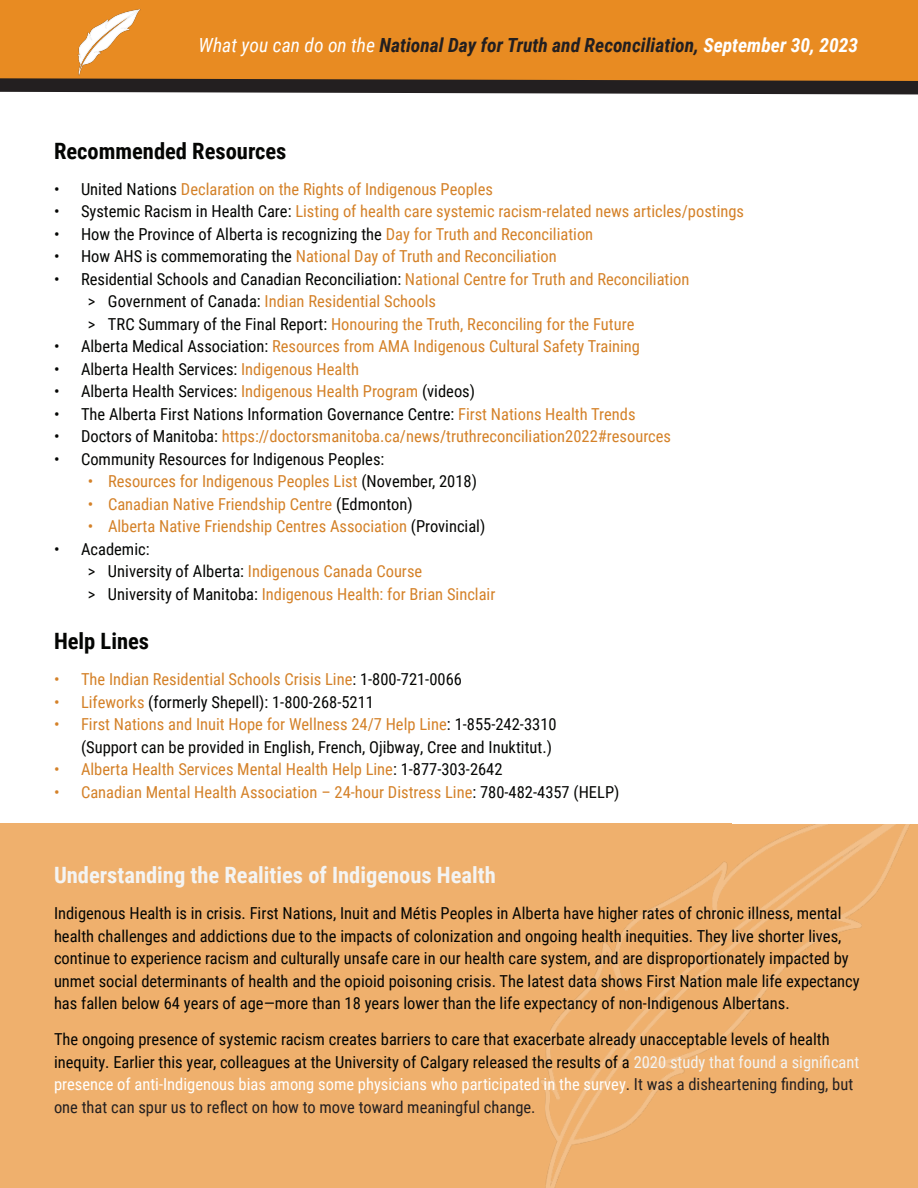
<style>
.page{position:relative;width:918px;height:1188px;background:#fff}
.page>*{position:absolute;margin:0;border:0;box-sizing:border-box;transform-origin:0 0}
.t1{font:700 22.5px "Roboto Condensed";color:#f4f4f3}
.t2{font:700 22.5px "Roboto Condensed";color:#040503}
.t3{font:italic 700 19.5px "Roboto Condensed";color:#231f20}
.t4{font:16.5px/22.5px "Roboto Condensed";color:#040503}
.t5{font:16.5px "Roboto Condensed";color:#d48128}
.s1{font-weight:400;color:#fff}
.s2{color:#fff}
.s3{color:#040503}
.s4{color:#d48128}
.s5{color:#f4f4f3}
.s6{color:#231f20}
</style>
<div class="page">
<div style="left:0;top:824px;width:918px;height:364px;background:#efb06d"></div>
<img style="left:523px;top:823px;width:387px;height:365px">
<div style="left:732px;top:698px;width:186px;height:126px;background:#fff"></div>
<div style="left:0;top:0;width:918px;height:81px;background:#e88b22"></div>
<svg style="left:0;top:75px;width:918px;height:20px"></svg>
<img style="left:77px;top:9px;width:64px;height:66px">
<p class="t3" style="left:199px;top:32px;width:661px"><span class="s1">What you can do on the</span> National Day for Truth and Reconciliation, <span class="s2">September 30, 2023</span></p>
<p class="t2" style="left:54px;top:135px;width:234px">Recommended Resources</p>
<p class="t5" style="left:54px;top:177px;width:440px"><span class="s3">• United Nations</span> Declaration on the Rights of Indigenous Peoples</p>
<p class="t5" style="left:54px;top:200px;width:692px"><span class="s3">• Systemic Racism in Health Care:</span> Listing of health care systemic racism-related news articles/postings</p>
<p class="t4" style="left:54px;top:222px;width:541px">• How the Province of Alberta is recognizing the <span class="s4">Day for Truth and Reconciliation</span></p>
<p class="t5" style="left:54px;top:245px;width:504px"><span class="s3">• How AHS is commemorating the</span> National Day of Truth and Reconciliation</p>
<p class="t4" style="left:54px;top:267px;width:637px">• Residential Schools and Canadian Reconciliation: <span class="s4">National Centre for Truth and Reconciliation</span></p>
<p class="t5" style="left:88px;top:290px;width:350px"><span class="s3">&gt; Government of Canada:</span> Indian Residential Schools</p>
<p class="t5" style="left:88px;top:312px;width:548px"><span class="s3">&gt; TRC Summary of the Final Report:</span> Honouring the Truth, Reconciling for the Future</p>
<p class="t5" style="left:54px;top:335px;width:588px"><span class="s3">• Alberta Medical Association:</span> Resources from AMA Indigenous Cultural Safety Training</p>
<p class="t4" style="left:54px;top:357px;width:307px">• Alberta Health Services: <span class="s4">Indigenous Health</span></p>
<p class="t4" style="left:54px;top:379px;width:423px">• Alberta Health Services: <span class="s4">Indigenous Health Program</span> (videos)</p>
<p class="t4" style="left:54px;top:402px;width:583px">• The Alberta First Nations Information Governance Centre: <span class="s4">First Nations Health Trends</span></p>
<p class="t5" style="left:54px;top:425px;width:619px"><span class="s3">• Doctors of Manitoba:</span> https://doctorsmanitoba.ca/news/truthreconciliation2022#resources</p>
<p class="t4" style="left:54px;top:447px;width:332px">• Community Resources for Indigenous Peoples:</p>
<p class="t5" style="left:88px;top:470px;width:391px">• Resources for Indigenous Peoples List <span class="s3">(November, 2018)</span></p>
<p class="t5" style="left:88px;top:492px;width:326px">• Canadian Native Friendship Centre <span class="s3">(Edmonton)</span></p>
<p class="t5" style="left:88px;top:515px;width:399px">• Alberta Native Friendship Centres Association <span class="s3">(Provincial)</span></p>
<p class="t4" style="left:54px;top:537px;width:97px">• Academic:</p>
<p class="t5" style="left:88px;top:560px;width:336px"><span class="s3">&gt; University of Alberta:</span> Indigenous Canada Course</p>
<p class="t5" style="left:88px;top:582px;width:409px"><span class="s3">&gt; University of Manitoba:</span> Indigenous Health: for Brian Sinclair</p>
<p class="t2" style="left:54px;top:625px;width:97px">Help Lines</p>
<p class="t5" style="left:54px;top:668px;width:410px">• The Indian Residential Schools Crisis Line<span class="s3">: 1-800-721-0066</span></p>
<p class="t4" style="left:54px;top:690px;width:322px"><span class="s4">• Lifeworks</span> (formerly Shepell): 1-800-268-5211</p>
<p class="t4" style="left:54px;top:712px;width:504px;text-align:right"><span class="s4">• First Nations and Inuit Hope for Wellness 24/7 Help Line</span>: 1-855-242-3310 (Support can be provided in English, French, Ojibway, Cree and Inuktitut.)</p>
<p class="t5" style="left:54px;top:758px;width:450px">• Alberta Health Services Mental Health Help Line<span class="s3">: 1-877-303-2642</span></p>
<p class="t5" style="left:54px;top:780px;width:567px">• Canadian Mental Health Association – 24-hour Distress Line<span class="s3">: 780-482-4357 (HELP)</span></p>
<p class="t1" style="left:54px;top:859px;width:443px">Understanding the Realities of Indigenous Health</p>
<p class="t4" style="left:54px;top:901px;width:807px">Indigenous Health is in crisis. First Nations, Inuit and Métis Peoples in Alberta have higher rates of chronic illness, mental health challenges and addictions due to the impacts of colonization and ongoing health inequities. They live shorter lives, continue to experience racism and culturally unsafe care in our health care system, and are disproportionately impacted by unmet social determinants of health and the opioid poisoning crisis. The latest data shows First Nation male life expectancy has fallen below 64 years of age—more than 18 years lower than the life expectancy of non-Indigenous Albertans.</p>
<p class="t4" style="left:54px;top:1027px;width:807px">The ongoing presence of systemic racism creates barriers to care that exacerbate already unacceptable levels of health inequity. Earlier this year, colleagues at the University of Calgary released the results of a <span class="s5">2020 study that found a significant </span><span class="s2">presence of anti-Indigenous bias among some physicians who participated in the survey</span><span class="s6">. It was a disheartening finding, but one that can spur us to reflect on how to move toward meaningful change.</span></p>
</div>
